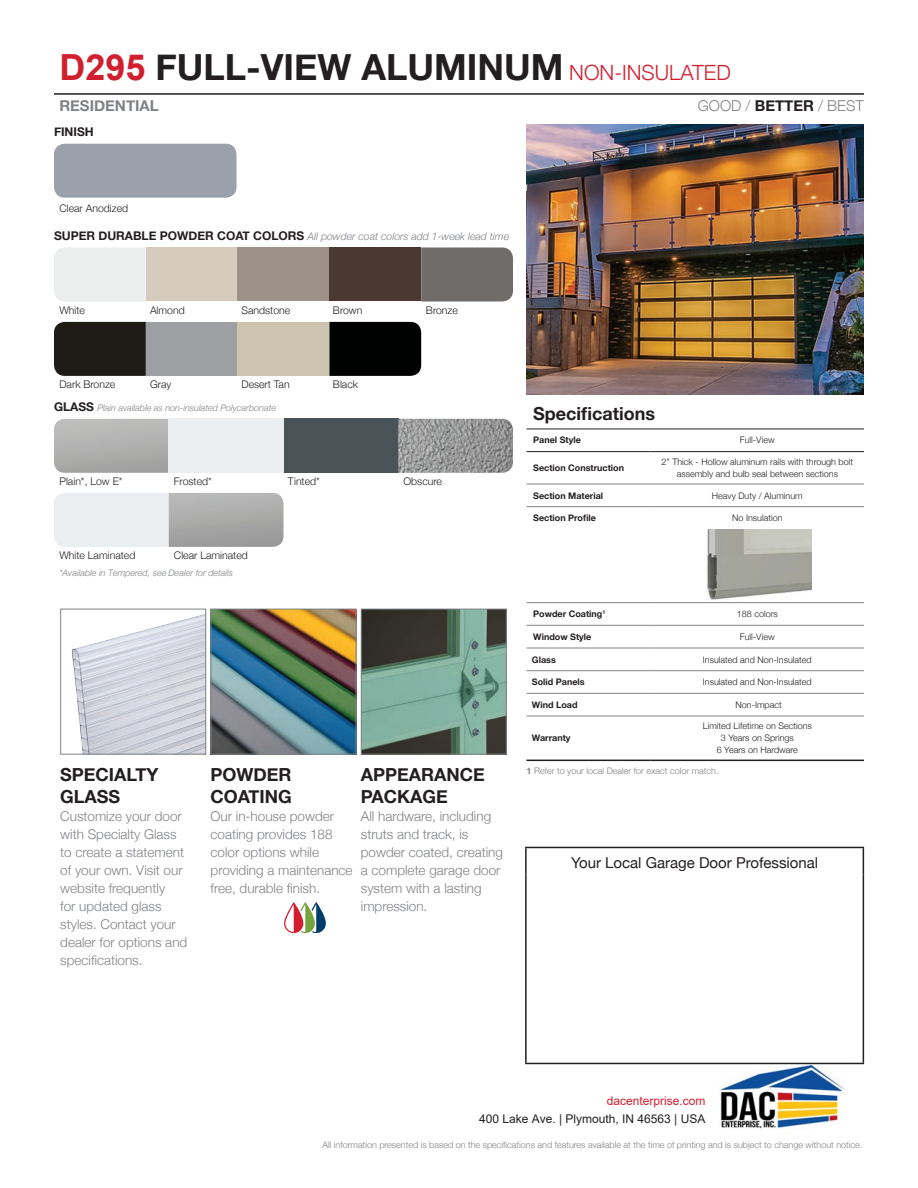
<style>
.page{position:relative;width:918px;height:1188px;background:#fff}
.page>*{position:absolute;margin:0;border:0;box-sizing:border-box;transform-origin:0 0}
.t1{font:700 36px "Helvetica Neue";color:#231f20}
.t2{font:700 18px/21.6px "Helvetica Neue";color:#231f20}
.t3{font:15px "Helvetica Neue";color:#231f20}
.t4{font:300 15px "Helvetica Neue";color:#808285}
.t5{font:700 15px "Helvetica Neue";color:#808285}
.t6{font:300 13.5px/18px "Helvetica Neue";color:#808285}
.t7{font:12px "Arial";color:#231f20}
.t8{font:12px "Arial";color:#d21f2f}
.t9{font:700 12px "Helvetica Neue";color:#231f20}
.t10{font:300 10.5px "Helvetica Neue";color:#231f20}
.t11{font:italic 300 10.5px "Helvetica Neue";color:#808285}
.t12{font:300 9px/12px "Helvetica Neue";color:#231f20;text-align:center}
.t13{font:300 9px "Helvetica Neue";color:#808285}
.t14{font:700 9px "Helvetica Neue";color:#231f20}
.t15{font:italic 300 9px "Helvetica Neue";color:#808285}
.s1{font-family:"Arial";color:#d21f2f}
.s2{font-weight:300;font-size:21px;color:#d21f2f}
.s3{font-weight:700;color:#231f20}
.s4{font-weight:700;font-style:normal;font-size:12px;color:#231f20}
.s5{font-weight:700}
</style>
<div class="page">
<hr style="left:525px;top:847px;width:339px;height:1px;background:#231f20">
<hr style="left:525px;top:848px;width:2px;height:26px;background:#231f20">
<svg style="left:863px;top:848px;width:1px;height:26px"></svg>
<hr style="left:525px;top:874px;width:2px;height:189px;background:#231f20">
<hr style="left:863px;top:874px;width:1px;height:189px;background:#231f20">
<hr style="left:525px;top:1063px;width:339px;height:1px;background:#231f20">
<hr style="left:54px;top:93px;width:810px;height:2px;background:#231f20">
<hr style="left:526px;top:760px;width:125px;height:1px;background:#231f20">
<hr style="left:651px;top:760px;width:213px;height:1px;background:#231f20">
<hr style="left:526px;top:429px;width:125px;height:1px;background:#231f20">
<hr style="left:651px;top:429px;width:213px;height:1px;background:#231f20">
<hr style="left:526px;top:451px;width:125px;height:1px;background:#231f20">
<hr style="left:651px;top:451px;width:213px;height:1px;background:#231f20">
<hr style="left:526px;top:484px;width:125px;height:1px;background:#808285">
<hr style="left:651px;top:484px;width:213px;height:1px;background:#808285">
<hr style="left:526px;top:506px;width:125px;height:1px;background:#808285">
<hr style="left:651px;top:506px;width:213px;height:1px;background:#808285">
<hr style="left:526px;top:602px;width:125px;height:1px;background:#808285">
<hr style="left:651px;top:602px;width:213px;height:1px;background:#808285">
<hr style="left:526px;top:625px;width:125px;height:1px;background:#808285">
<hr style="left:651px;top:625px;width:213px;height:1px;background:#808285">
<hr style="left:526px;top:648px;width:125px;height:1px;background:#808285">
<hr style="left:651px;top:648px;width:213px;height:1px;background:#808285">
<hr style="left:526px;top:670px;width:125px;height:1px;background:#808285">
<hr style="left:651px;top:670px;width:213px;height:1px;background:#808285">
<hr style="left:526px;top:693px;width:125px;height:1px;background:#808285">
<hr style="left:651px;top:693px;width:213px;height:1px;background:#808285">
<hr style="left:526px;top:716px;width:125px;height:1px;background:#808285">
<hr style="left:651px;top:716px;width:213px;height:1px;background:#808285">
<img style="left:707px;top:529px;width:104px;height:71px">
<div style="left:54px;top:144px;width:183px;height:54px;background:#9aa1ab;border-radius:11px"></div>
<div style="left:146px;top:248px;width:92px;height:54px;background:#d5ccbd"></div>
<div style="left:54px;top:247px;width:92px;height:54px;background:#ebeeed"></div>
<div style="left:238px;top:248px;width:91px;height:54px;background:#9e9187"></div>
<div style="left:329px;top:248px;width:92px;height:54px;background:#4a3831"></div>
<div style="left:421px;top:247px;width:92px;height:54px;background:#706c69"></div>
<div style="left:146px;top:322px;width:92px;height:54px;background:#9d9fa3"></div>
<div style="left:54px;top:322px;width:92px;height:54px;background:#1e1b17"></div>
<div style="left:238px;top:322px;width:91px;height:54px;background:#cdc5af"></div>
<div style="left:329px;top:322px;width:92px;height:54px;background:#000101"></div>
<img style="left:54px;top:419px;width:459px;height:54px">
<img style="left:54px;top:493px;width:230px;height:54px">
<img style="left:71px;top:614px;width:133px;height:138px">
<div style="left:60px;top:609px;width:146px;height:145px;border:1px solid #808285"></div>
<img style="left:213px;top:611px;width:141px;height:141px">
<div style="left:211px;top:609px;width:145px;height:145px;border:1px solid #808285"></div>
<svg style="left:284px;top:902px;width:42px;height:31px"></svg>
<img style="left:363px;top:611px;width:142px;height:141px">
<div style="left:361px;top:609px;width:146px;height:145px;border:1px solid #808285"></div>
<img style="left:526px;top:124px;width:338px;height:270px">
<img style="left:720px;top:1066px;width:125px;height:64px">
<p class="t1" style="left:59px;top:39px;width:673px"><span class="s1">D295</span> FULL-VIEW ALUMINUM <span class="s2">NON-INSULATED</span></p>
<p class="t5" style="left:59px;top:94px;width:101px">RESIDENTIAL</p>
<p class="t4" style="left:698px;top:94px;width:168px">GOOD / <span class="s3">BETTER</span> / BEST</p>
<p class="t9" style="left:54px;top:122px;width:41px">FINISH</p>
<p class="t10" style="left:59px;top:200px;width:70px">Clear Anodized</p>
<p class="t11" style="left:54px;top:228px;width:457px"><span class="s4">SUPER DURABLE POWDER COAT COLORS</span> All powder coat colors add 1-week lead time</p>
<p class="t10" style="left:59px;top:302px;width:27px">White</p>
<p class="t10" style="left:150px;top:302px;width:36px">Almond</p>
<p class="t10" style="left:242px;top:302px;width:50px">Sandstone</p>
<p class="t10" style="left:333px;top:302px;width:31px">Brown</p>
<p class="t10" style="left:426px;top:302px;width:33px">Bronze</p>
<p class="t10" style="left:59px;top:376px;width:58px">Dark Bronze</p>
<p class="t10" style="left:150px;top:376px;width:23px">Gray</p>
<p class="t10" style="left:242px;top:376px;width:50px">Desert Tan</p>
<p class="t10" style="left:333px;top:376px;width:27px">Black</p>
<p class="t15" style="left:54px;top:401px;width:224px"><span class="s4">GLASS</span> Plain available as non-insulated Polycarbonate</p>
<p class="t10" style="left:59px;top:473px;width:65px">Plain*, Low E*</p>
<p class="t10" style="left:174px;top:473px;width:39px">Frosted*</p>
<p class="t10" style="left:288px;top:473px;width:33px">Tinted*</p>
<p class="t10" style="left:403px;top:473px;width:40px">Obscure</p>
<p class="t10" style="left:59px;top:547px;width:78px">White Laminated</p>
<p class="t10" style="left:174px;top:547px;width:75px">Clear Laminated</p>
<p class="t15" style="left:59px;top:565px;width:175px">*Available in Tempered, see Dealer for details</p>
<p class="t2" style="left:60px;top:765px;width:100px">SPECIALTY<br>GLASS</p>
<p class="t6" style="left:60px;top:806px;width:129px">Customize your door with Specialty Glass to create a statement of your own. Visit our website frequently<br>for updated glass styles. Contact your dealer for options and specifications.</p>
<p class="t2" style="left:211px;top:765px;width:83px">POWDER<br>COATING</p>
<p class="t6" style="left:211px;top:806px;width:144px">Our in-house powder coating provides 188 color options while providing a maintenance free, durable finish.</p>
<p class="t2" style="left:361px;top:765px;width:126px">APPEARANCE<br>PACKAGE</p>
<p class="t6" style="left:361px;top:806px;width:144px">All hardware, including struts and track, is powder coated, creating a complete garage door system with a lasting impression.</p>
<p class="t2" style="left:533px;top:403px;width:123px">Specifications</p>
<p class="t14" style="left:533px;top:433px;width:49px">Panel Style</p>
<p class="t12" style="left:740px;top:434px;width:36px">Full-View</p>
<p class="t14" style="left:533px;top:461px;width:92px">Section Construction</p>
<p class="t12" style="left:662px;top:455px;width:193px">2” Thick - Hollow aluminum rails with through bolt assembly and bulb seal between sections</p>
<p class="t14" style="left:533px;top:488px;width:71px">Section Material</p>
<p class="t12" style="left:712px;top:489px;width:92px">Heavy Duty / Aluminum</p>
<p class="t14" style="left:533px;top:511px;width:64px">Section Profile</p>
<p class="t12" style="left:732px;top:512px;width:52px">No Insulation</p>
<p class="t14" style="left:533px;top:607px;width:74px">Powder Coating<sup>1</sup></p>
<p class="t12" style="left:737px;top:607px;width:43px">188 colors</p>
<p class="t14" style="left:533px;top:630px;width:60px">Window Style</p>
<p class="t12" style="left:740px;top:630px;width:36px">Full-View</p>
<p class="t14" style="left:532px;top:652px;width:25px">Glass</p>
<p class="t12" style="left:703px;top:653px;width:110px">Insulated and Non-Insulated</p>
<p class="t14" style="left:532px;top:675px;width:54px">Solid Panels</p>
<p class="t12" style="left:703px;top:675px;width:110px">Insulated and Non-Insulated</p>
<p class="t14" style="left:532px;top:698px;width:47px">Wind Load</p>
<p class="t12" style="left:736px;top:698px;width:48px">Non-Impact</p>
<p class="t14" style="left:532px;top:731px;width:40px">Warranty</p>
<p class="t12" style="left:703px;top:719px;width:111px">Limited Lifetime on Sections<br>3 Years on Springs<br>6 Years on Hardware</p>
<p class="t13" style="left:526px;top:764px;width:194px"><span class="s5">1</span> Refer to your local Dealer for exact color match.</p>
<p class="t3" style="left:571px;top:852px;width:249px">Your Local Garage Door Professional</p>
<p class="t8" style="left:607px;top:1092px;width:100px">dacenterprise.com</p>
<p class="t7" style="left:479px;top:1110px;width:228px">400 Lake Ave. | Plymouth, IN 46563 | USA</p>
<p class="t13" style="left:322px;top:1138px;width:542px">All information presented is based on the specifications and features available at the time of printing and is subject to change without notice.</p>
</div>
